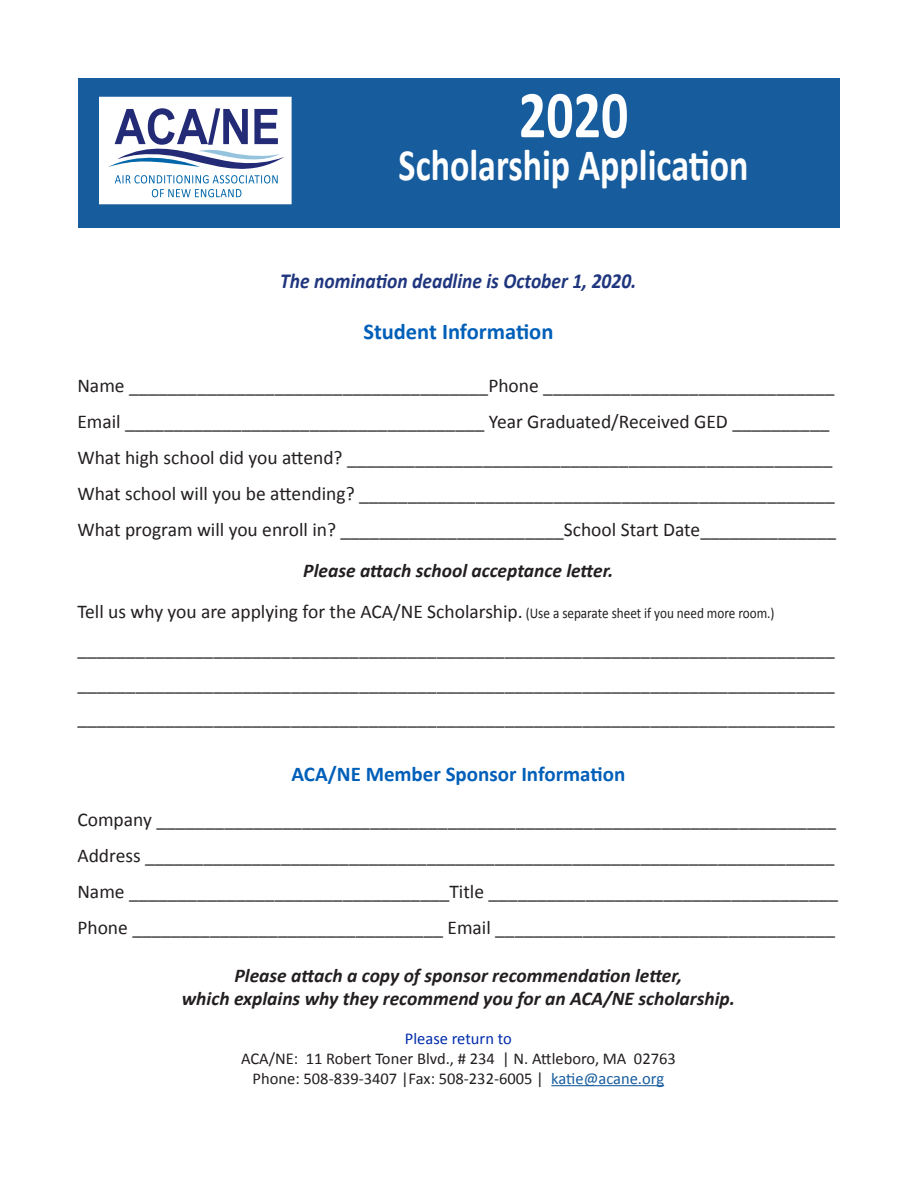
<style>
.page{position:relative;width:918px;height:1188px;background:#fff}
.page>*{position:absolute;margin:0;border:0;box-sizing:border-box;transform-origin:0 0}
.t1{font:700 67.5px "Calibri";color:#fff;scale:.8 1}
.t2{font:700 45px "Calibri";color:#fff;scale:.8 1}
.t3{font:700 22.5px "Calibri";color:#005fb9}
.t4{font:italic 700 21.45px "Calibri";color:#1f367e;scale:.91 1}
.t5{font:700 21px "Calibri";color:#005fb9}
.t6{font:19.5px "Calibri";color:#231f20}
.t7{font:italic 700 19.5px "Calibri";color:#231f20}
.t8{font:16.5px "Calibri";color:#231f20}
.t9{font:16.5px "Calibri";color:#002baa}
.s1{font-size:15px}
.s2{color:#175d9e}
</style>
<div class="page">
<hr style="left:551px;top:1085px;width:113px;height:1px;background:#175d9e">
<div style="left:78px;top:78px;width:762px;height:149px;background:#175d9e"></div>
<div style="left:100px;top:98px;width:191px;height:106px;background:#fff"></div>
<svg style="left:108px;top:108px;width:176px;height:89px"></svg>
<div style="left:99px;top:97px;width:193px;height:107px;border:2px solid #fff"></div>
<p class="t1" style="left:519px;top:72px;width:138px">2020</p>
<p class="t2" style="left:399px;top:137px;width:439px">Scholarship Application</p>
<p class="t4" style="left:280px;top:267px;width:393px">The nomination deadline is October 1, 2020.</p>
<p class="t3" style="left:363px;top:317px;width:192px">Student Information</p>
<p class="t6" style="left:77px;top:373px;width:759px">Name _____________________________________Phone ______________________________</p>
<p class="t6" style="left:77px;top:409px;width:754px">Email _____________________________________ Year Graduated/Received GED __________</p>
<p class="t6" style="left:77px;top:445px;width:757px">What high school did you attend? __________________________________________________</p>
<p class="t6" style="left:77px;top:481px;width:759px">What school will you be attending? _________________________________________________</p>
<p class="t6" style="left:77px;top:517px;width:760px">What program will you enroll in? _______________________School Start Date______________</p>
<p class="t7" style="left:303px;top:559px;width:312px">Please attach school acceptance letter.</p>
<p class="t6" style="left:77px;top:599px;width:699px">Tell us why you are applying for the ACA/NE Scholarship. <span class="s1">(Use a separate sheet if you need more room.)</span></p>
<p class="t6" style="left:77px;top:637px;width:759px">______________________________________________________________________________</p>
<p class="t6" style="left:77px;top:671px;width:759px">______________________________________________________________________________</p>
<p class="t6" style="left:77px;top:706px;width:759px">______________________________________________________________________________</p>
<p class="t5" style="left:291px;top:761px;width:335px">ACA/NE Member Sponsor Information</p>
<p class="t6" style="left:77px;top:808px;width:760px">Company ______________________________________________________________________</p>
<p class="t6" style="left:77px;top:844px;width:759px">Address _______________________________________________________________________</p>
<p class="t6" style="left:77px;top:880px;width:762px">Name _________________________________Title ____________________________________</p>
<p class="t6" style="left:77px;top:916px;width:759px">Phone ________________________________ Email ___________________________________</p>
<p class="t7" style="left:235px;top:964px;width:449px">Please attach a copy of sponsor recommendation letter,</p>
<p class="t7" style="left:182px;top:986px;width:555px">which explains why they recommend you for an ACA/NE scholarship.</p>
<p class="t9" style="left:405px;top:1028px;width:108px">Please return to</p>
<p class="t8" style="left:241px;top:1048px;width:436px">ACA/NE: 11 Robert Toner Blvd., # 234 | N. Attleboro, MA 02763</p>
<p class="t8" style="left:253px;top:1068px;width:413px">Phone: 508-839-3407 |Fax: 508-232-6005 | <span class="s2">katie@acane.org</span></p>
</div>
